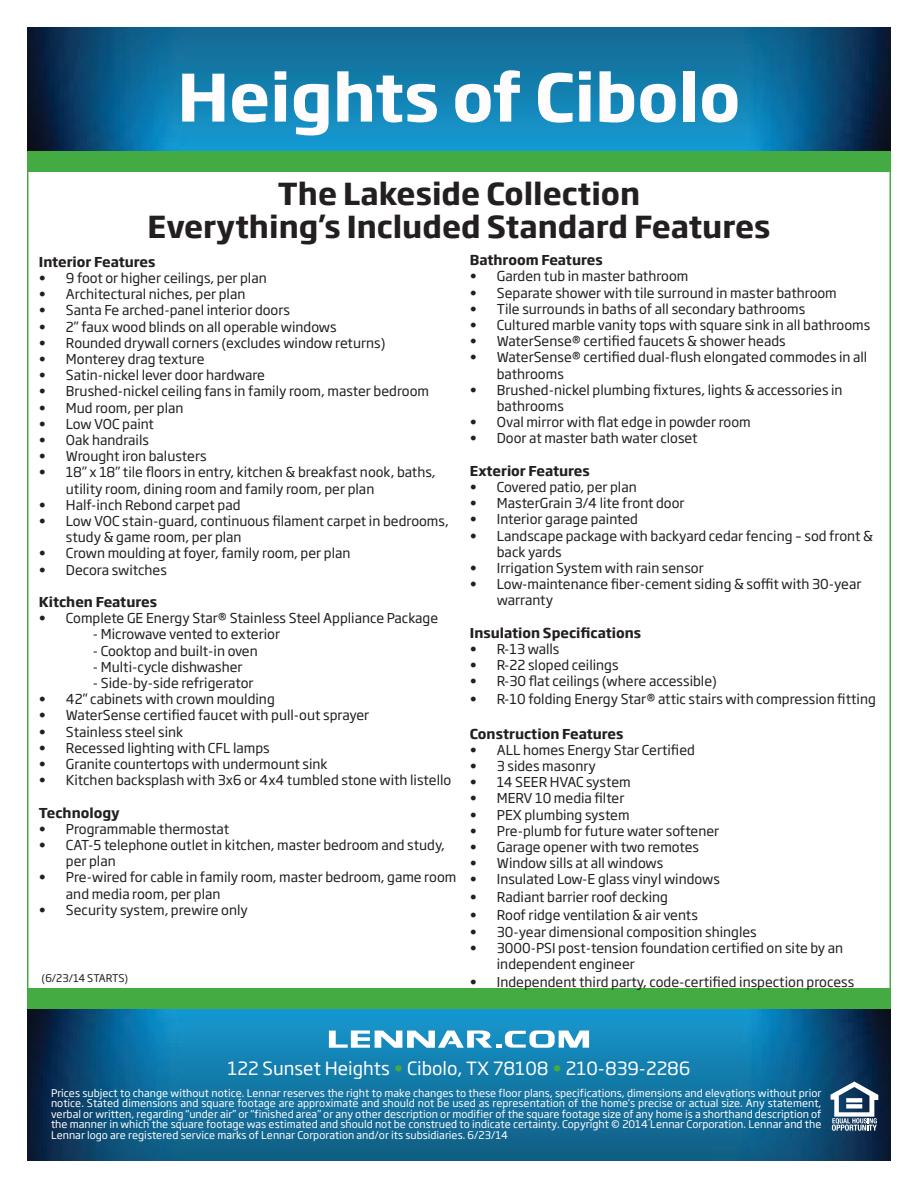
<style>
.page{position:relative;width:918px;height:1188px;background:#fff}
.page>*{position:absolute;margin:0;border:0;box-sizing:border-box;transform-origin:0 0}
.t1{font:700 64.5px "Soho Gothic Std";color:#fefcfd}
.t2{font:700 30px "Soho Gothic Std";color:#231f20}
.t3{font:18px "Soho Gothic Std";color:#fff}
.t4{font:13.5px/16.2px "Soho Gothic Std";color:#231f20}
.t5{font:700 13.5px "Soho Gothic Std";color:#231f20}
.t6{font:10.5px/10.5px "Soho Gothic Std";color:#fff;text-align:justify}
.t7{font:10.5px "Soho Gothic Std";color:#231f20}
.s1{color:#44aa42}
</style>
<div class="page">
<img style="left:27px;top:1009px;width:864px;height:152px">
<div style="left:27px;top:988px;width:864px;height:21px;background:#44aa42"></div>
<img style="left:27px;top:27px;width:864px;height:124px">
<div style="left:27px;top:151px;width:864px;height:21px;background:#44aa42"></div>
<svg style="left:329px;top:1030px;width:260px;height:18px"></svg>
<svg style="left:831px;top:1082px;width:47px;height:49px"></svg>
<h1 class="t1" style="left:177px;top:56px;width:565px">Heights of Cibolo</h1>
<p class="t2" style="left:278px;top:174px;width:364px">The Lakeside Collection</p>
<p class="t2" style="left:148px;top:207px;width:624px">Everything’s Included Standard Features</p>
<p class="t5" style="left:39px;top:253px;width:118px">Interior Features</p>
<p class="t4" style="left:39px;top:270px;width:229px">• 9 foot or higher ceilings, per plan</p>
<p class="t4" style="left:39px;top:286px;width:208px">• Architectural niches, per plan</p>
<p class="t4" style="left:39px;top:303px;width:253px">• Santa Fe arched-panel interior doors</p>
<p class="t4" style="left:39px;top:319px;width:299px">• 2” faux wood blinds on all operable windows</p>
<p class="t4" style="left:39px;top:335px;width:348px">• Rounded drywall corners (excludes window returns)</p>
<p class="t4" style="left:39px;top:351px;width:167px">• Monterey drag texture</p>
<p class="t4" style="left:39px;top:367px;width:228px">• Satin-nickel lever door hardware</p>
<p class="t4" style="left:39px;top:384px;width:392px">• Brushed-nickel ceiling fans in family room, master bedroom</p>
<p class="t4" style="left:39px;top:400px;width:146px">• Mud room, per plan</p>
<p class="t4" style="left:39px;top:416px;width:117px">• Low VOC paint</p>
<p class="t4" style="left:39px;top:432px;width:112px">• Oak handrails</p>
<p class="t4" style="left:39px;top:448px;width:169px">• Wrought iron balusters</p>
<p class="t4" style="left:66px;top:465px;width:371px;text-indent:-27px">• 18” x 18” tile floors in entry, kitchen &amp; breakfast nook, baths, utility room, dining room and family room, per plan</p>
<p class="t4" style="left:39px;top:497px;width:203px">• Half-inch Rebond carpet pad</p>
<p class="t4" style="left:66px;top:513px;width:384px;text-indent:-27px">• Low VOC stain-guard, continuous filament carpet in bedrooms, study &amp; game room, per plan</p>
<p class="t4" style="left:39px;top:546px;width:313px">• Crown moulding at foyer, family room, per plan</p>
<p class="t4" style="left:39px;top:562px;width:130px">• Decora switches</p>
<p class="t5" style="left:39px;top:593px;width:120px">Kitchen Features</p>
<p class="t4" style="left:39px;top:610px;width:401px">• Complete GE Energy Star® Stainless Steel Appliance Package</p>
<p class="t4" style="left:93px;top:627px;width:189px">- Microwave vented to exterior</p>
<p class="t4" style="left:93px;top:643px;width:166px">- Cooktop and built-in oven</p>
<p class="t4" style="left:93px;top:659px;width:151px">- Multi-cycle dishwasher</p>
<p class="t4" style="left:93px;top:675px;width:162px">- Side-by-side refrigerator</p>
<p class="t4" style="left:39px;top:691px;width:237px">• 42” cabinets with crown moulding</p>
<p class="t4" style="left:39px;top:708px;width:332px">• WaterSense certified faucet with pull-out sprayer</p>
<p class="t4" style="left:39px;top:724px;width:146px">• Stainless steel sink</p>
<p class="t4" style="left:39px;top:740px;width:232px">• Recessed lighting with CFL lamps</p>
<p class="t4" style="left:39px;top:756px;width:290px">• Granite countertops with undermount sink</p>
<p class="t4" style="left:39px;top:772px;width:414px">• Kitchen backsplash with 3x6 or 4x4 tumbled stone with listello</p>
<p class="t5" style="left:39px;top:804px;width:82px">Technology</p>
<p class="t4" style="left:39px;top:821px;width:192px">• Programmable thermostat</p>
<p class="t4" style="left:66px;top:837px;width:381px;text-indent:-27px">• CAT-5 telephone outlet in kitchen, master bedroom and study, per plan</p>
<p class="t4" style="left:66px;top:870px;width:392px;text-indent:-27px">• Pre-wired for cable in family room, master bedroom, game room and media room, per plan</p>
<p class="t4" style="left:39px;top:902px;width:211px">• Security system, prewire only</p>
<p class="t7" style="left:42px;top:972px;width:88px">(6/23/14 STARTS)</p>
<p class="t5" style="left:470px;top:251px;width:134px">Bathroom Features</p>
<p class="t4" style="left:470px;top:269px;width:220px">• Garden tub in master bathroom</p>
<p class="t4" style="left:470px;top:285px;width:369px">• Separate shower with tile surround in master bathroom</p>
<p class="t4" style="left:470px;top:301px;width:337px">• Tile surrounds in baths of all secondary bathrooms</p>
<p class="t4" style="left:470px;top:317px;width:402px">• Cultured marble vanity tops with square sink in all bathrooms</p>
<p class="t4" style="left:470px;top:333px;width:317px">• WaterSense® certified faucets &amp; shower heads</p>
<p class="t4" style="left:497px;top:350px;width:372px;text-indent:-27px">• WaterSense® certified dual-flush elongated commodes in all bathrooms</p>
<p class="t4" style="left:497px;top:382px;width:347px;text-indent:-27px">• Brushed-nickel plumbing fixtures, lights &amp; accessories in bathrooms</p>
<p class="t4" style="left:470px;top:414px;width:282px">• Oval mirror with flat edge in powder room</p>
<p class="t4" style="left:470px;top:431px;width:229px">• Door at master bath water closet</p>
<p class="t5" style="left:470px;top:462px;width:122px">Exterior Features</p>
<p class="t4" style="left:470px;top:479px;width:168px">• Covered patio, per plan</p>
<p class="t4" style="left:470px;top:495px;width:216px">• MasterGrain 3/4 lite front door</p>
<p class="t4" style="left:470px;top:512px;width:170px">• Interior garage painted</p>
<p class="t4" style="left:497px;top:528px;width:378px;text-indent:-27px">• Landscape package with backyard cedar fencing – sod front &amp; back yards</p>
<p class="t4" style="left:470px;top:560px;width:235px">• Irrigation System with rain sensor</p>
<p class="t4" style="left:497px;top:576px;width:366px;text-indent:-27px">• Low-maintenance fiber-cement siding &amp; soffit with 30-year warranty</p>
<p class="t5" style="left:470px;top:624px;width:173px">Insulation Specifications</p>
<p class="t4" style="left:470px;top:641px;width:91px">• R-13 walls</p>
<p class="t4" style="left:470px;top:657px;width:150px">• R-22 sloped ceilings</p>
<p class="t4" style="left:470px;top:674px;width:249px">• R-30 flat ceilings (where accessible)</p>
<p class="t4" style="left:470px;top:692px;width:408px">• R-10 folding Energy Star® attic stairs with compression fitting</p>
<p class="t5" style="left:470px;top:725px;width:155px">Construction Features</p>
<p class="t4" style="left:470px;top:742px;width:227px">• ALL homes Energy Star Certified</p>
<p class="t4" style="left:470px;top:758px;width:128px">• 3 sides masonry</p>
<p class="t4" style="left:470px;top:774px;width:162px">• 14 SEER HVAC system</p>
<p class="t4" style="left:470px;top:791px;width:156px">• MERV 10 media filter</p>
<p class="t4" style="left:470px;top:807px;width:161px">• PEX plumbing system</p>
<p class="t4" style="left:470px;top:823px;width:251px">• Pre-plumb for future water softener</p>
<p class="t4" style="left:470px;top:839px;width:231px">• Garage opener with two remotes</p>
<p class="t4" style="left:470px;top:855px;width:195px">• Window sills at all windows</p>
<p class="t4" style="left:470px;top:872px;width:251px">• Insulated Low-E glass vinyl windows</p>
<p class="t4" style="left:470px;top:890px;width:200px">• Radiant barrier roof decking</p>
<p class="t4" style="left:470px;top:908px;width:230px">• Roof ridge ventilation &amp; air vents</p>
<p class="t4" style="left:470px;top:924px;width:288px">• 30-year dimensional composition shingles</p>
<p class="t4" style="left:497px;top:940px;width:348px;text-indent:-27px">• 3000-PSI post-tension foundation certified on site by an independent engineer</p>
<p class="t4" style="left:470px;top:974px;width:386px">• Independent third party, code-certified inspection process</p>
<h3 class="t3" style="left:228px;top:1057px;width:464px">122 Sunset Heights <span class="s1">•</span> Cibolo, TX 78108 <span class="s1">•</span> 210-839-2286</h3>
<p class="t6" style="left:51px;top:1088px;width:772px">Prices subject to change without notice. Lennar reserves the right to make changes to these floor plans, specifications, dimensions and elevations without prior notice. Stated dimensions and square footage are approximate and should not be used as representation of the home’s precise or actual size. Any statement, verbal or written, regarding “under air” or “finished area” or any other description or modifier of the square footage size of any home is a shorthand description of the manner in which the square footage was estimated and should not be construed to indicate certainty. Copyright © 2014 Lennar Corporation. Lennar and the Lennar logo are registered service marks of Lennar Corporation and/or its subsidiaries. 6/23/14</p>
</div>
